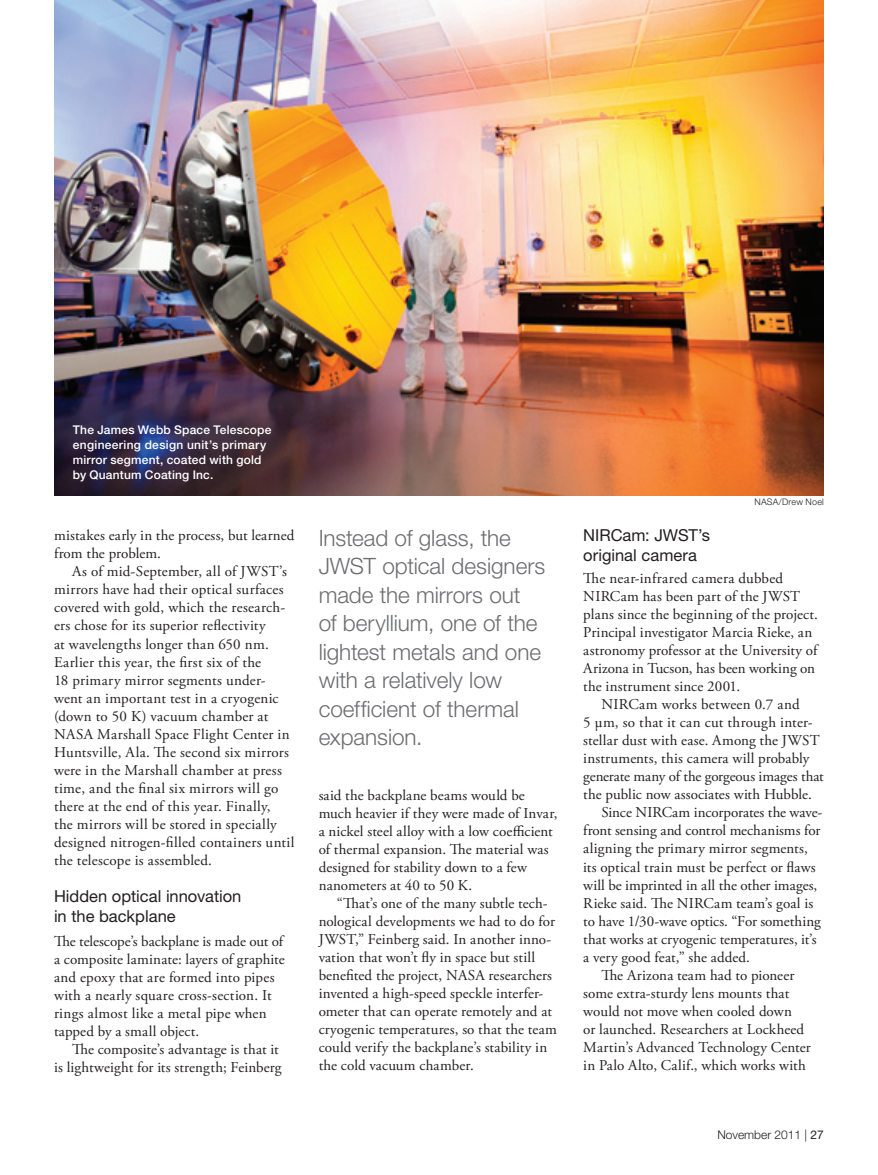
<style>
.page{position:relative;width:878px;height:1175px;background:#fff}
.page>*{position:absolute;margin:0;border:0;box-sizing:border-box;transform-origin:0 0}
.t1{font:300 22.5px/28.5px "Helvetica Neue LT Std";letter-spacing:-.005em;color:#6c6d70}
.t2{font:16.5px/19.5px "Helvetica Neue LT Std";color:#231f20}
.t3{font:15px/18px "Adobe Garamond Pro";letter-spacing:.01em;color:#231f20}
.t4{font:15px "Adobe Garamond Pro";letter-spacing:-.01em;color:#231f20}
.t5{font:500 12px/15px "Helvetica Neue LT Std";letter-spacing:.015em;color:#fff}
.t6{font:300 12px "Helvetica Neue LT Std";color:#231f20}
.t7{font:300 9px "Helvetica Neue LT Std";letter-spacing:.025em;color:#231f20}
.s1{font-weight:400}
</style>
<div class="page">
<img style="left:54px;top:0;width:770px;height:496px">
<p class="t5" style="left:73px;top:422px;width:200px">The James Webb Space Telescope engineering design unit’s primary mirror segment, coated with gold by Quantum Coating Inc.</p>
<p class="t3" style="left:54px;top:527px;width:242px">mistakes early in the process, but learned from the problem.</p>
<p class="t3" style="left:54px;top:563px;width:242px;text-indent:18px">As of mid-September, all of JWST’s mirrors have had their optical surfaces covered with gold, which the research&shy;ers chose for its superior reflectivity<br>at wavelengths longer than 650 nm.<br>Earlier this year, the first six of the<br>18 primary mirror segments under&shy;went an important test in a cryogenic (down to 50 K) vacuum chamber at NASA Marshall Space Flight Center in Huntsville, Ala. The second six mirrors were in the Marshall chamber at press time, and the final six mirrors will go there at the end of this year. Finally,<br>the mirrors will be stored in specially designed nitrogen-filled containers until the telescope is assembled.</p>
<p class="t2" style="left:54px;top:886px;width:189px">Hidden optical innovation in the backplane</p>
<p class="t3" style="left:54px;top:932px;width:232px">The telescope’s backplane is made out of a composite laminate: layers of graphite and epoxy that are formed into pipes with a nearly square cross-section. It rings almost like a metal pipe when tapped by a small object.</p>
<p class="t3" style="left:54px;top:1040px;width:229px;text-align:right">The composite’s advantage is that it<br>is lightweight for its strength; Feinberg</p>
<h1 class="t1" style="left:318px;top:523px;width:228px">Instead of glass, the<br>JWST optical designers made the mirrors out<br>of beryllium, one of the lightest metals and one with a relatively low coefficient of thermal expansion.</h1>
<p class="t3" style="left:318px;top:787px;width:240px">said the backplane beams would be much heavier if they were made of Invar, a nickel steel alloy with a low coefficient of thermal expansion. The material was designed for stability down to a few nanometers at 40 to 50 K.</p>
<p class="t3" style="left:318px;top:895px;width:240px;text-indent:18px">“That’s one of the many subtle tech&shy;nological developments we had to do for JWST,” Feinberg said. In another inno&shy;vation that won’t fly in space but still benefited the project, NASA researchers invented a high-speed speckle interfer&shy;ometer that can operate remotely and at cryogenic temperatures, so that the team could verify the backplane’s stability in the cold vacuum chamber.</p>
<p class="t7" style="left:754px;top:496px;width:71px">NASA/Drew Noel</p>
<p class="t2" style="left:583px;top:525px;width:128px">NIRCam: JWST’s original camera</p>
<p class="t3" style="left:583px;top:570px;width:236px">The near-infrared camera dubbed NIRCam has been part of the JWST plans since the beginning of the project.<br>Principal investigator Marcia Rieke, an astronomy professor at the University of Arizona in Tucson, has been working on the instrument since 2001.</p>
<p class="t3" style="left:601px;top:696px;width:200px">NIRCam works between 0.7 and</p>
<p class="t3" style="left:583px;top:714px;width:231px">5 µm, so that it can cut through inter-</p>
<p class="t3" style="left:583px;top:732px;width:238px">stellar dust with ease. Among the JWST</p>
<p class="t3" style="left:583px;top:750px;width:227px">instruments, this camera will probably</p>
<p class="t3" style="left:583px;top:768px;width:242px">generate many of the gorgeous images that</p>
<p class="t3" style="left:583px;top:786px;width:230px">the public now associates with Hubble.</p>
<p class="t3" style="left:601px;top:804px;width:222px">Since NIRCam incorporates the wave-</p>
<p class="t3" style="left:583px;top:822px;width:238px">front sensing and control mechanisms for</p>
<p class="t3" style="left:583px;top:840px;width:226px">aligning the primary mirror segments,</p>
<p class="t3" style="left:583px;top:858px;width:234px">its optical train must be perfect or flaws</p>
<p class="t3" style="left:583px;top:876px;width:235px">will be imprinted in all the other images,</p>
<p class="t3" style="left:583px;top:894px;width:231px">Rieke said. The NIRCam team’s goal is</p>
<p class="t4" style="left:583px;top:911px;width:239px">to have 1/30-wave optics. “For something</p>
<p class="t4" style="left:583px;top:929px;width:235px">that works at cryogenic temperatures, it’s</p>
<p class="t3" style="left:583px;top:948px;width:168px">a very good feat,” she added.</p>
<p class="t3" style="left:601px;top:966px;width:194px">The Arizona team had to pioneer</p>
<p class="t3" style="left:583px;top:984px;width:207px">some extra-sturdy lens mounts that</p>
<p class="t3" style="left:583px;top:1002px;width:210px">would not move when cooled down</p>
<p class="t3" style="left:583px;top:1020px;width:222px">or launched. Researchers at Lockheed</p>
<p class="t3" style="left:583px;top:1038px;width:229px">Martin’s Advanced Technology Center</p>
<p class="t3" style="left:583px;top:1056px;width:224px">in Palo Alto, Calif., which works with</p>
<p class="t6" style="left:717px;top:1126px;width:108px">November 2011 | <span class="s1">27</span></p>
</div>
